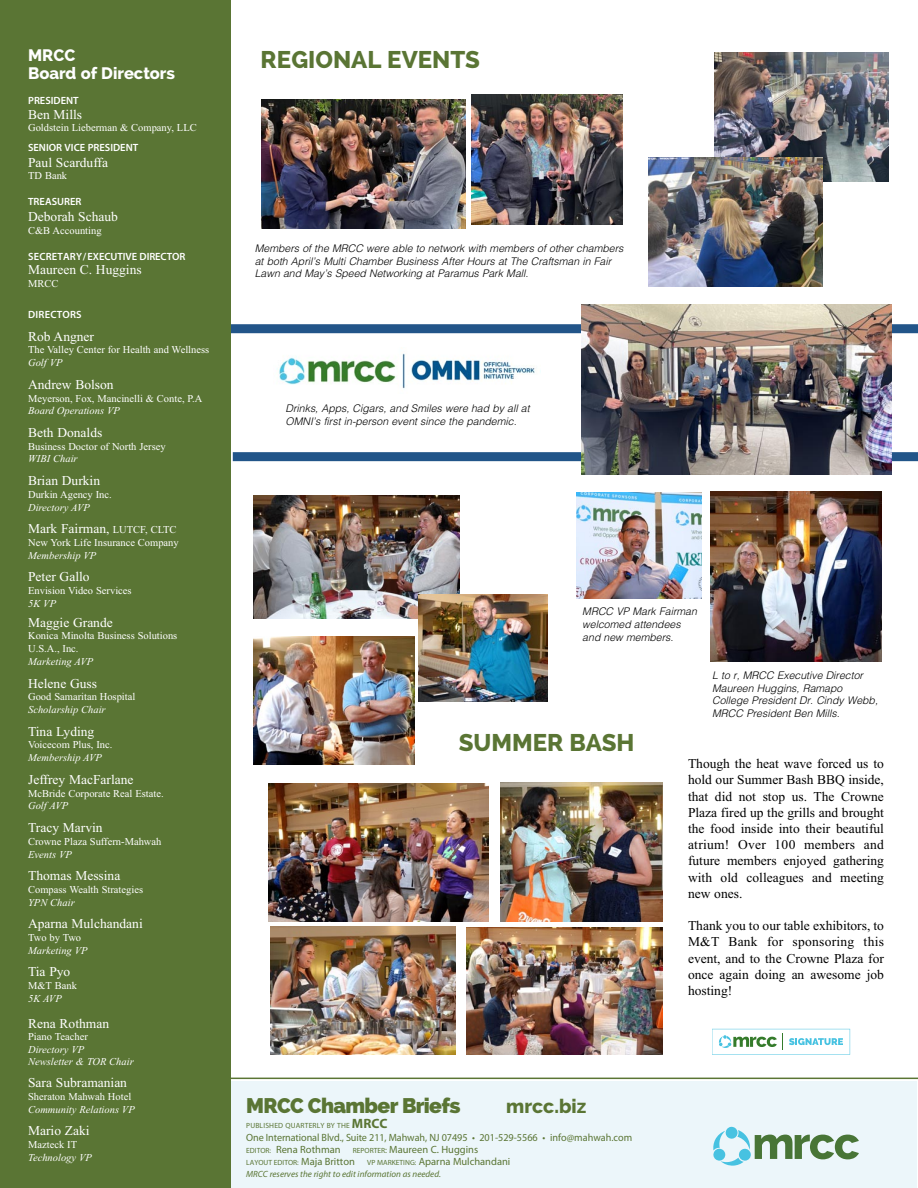
<style>
.page{position:relative;width:918px;height:1188px;background:#fff}
.page>*{position:absolute;margin:0;border:0;box-sizing:border-box;transform-origin:0 0}
.t1{font:800 24px "Raleway";color:#5a7534}
.t2{font:800 21px "Raleway";letter-spacing:-.03em;color:#5a7534}
.t3{font:800 19.5px "Raleway";color:#5a7534}
.t4{font:800 16.5px/17.5px "Raleway";color:#fff}
.t5{font:13.5px/16.2px "Times New Roman";color:#000;text-align:justify}
.t6{font:13.5px "Times New Roman";color:#fff}
.t7{font:10.5px/12.8px "Times New Roman";color:#fff}
.t8{font:italic 300 10.5px/12.6px "Helvetica";color:#000}
.t9{font:italic 10.5px/11.2px "Times New Roman";color:#fff}
.t10{font:10.5px/12px "Myriad Pro";color:#5a7534}
.t11{font:600 10.5px "Myriad Pro";color:#fff}
.t12{font:600 10.5px "Myriad Pro";letter-spacing:.02em;color:#fff}
.t13{font:10.5px "Helvetica";color:#5a7534}
.t14{font:italic 9px "Myriad Pro";color:#5a7534}
.t15{font:7.5px "Myriad Pro";letter-spacing:.025em;color:#5a7534}
.s1{font-size:10.5px}
.s2{font-weight:700;font-size:13.5px}
.s3{font-size:7.5px}
.s4{font-size:9px}
</style>
<div class="page">
<div style="left:228px;top:324px;width:690px;height:9px;background:#225589"></div>
<div style="left:233px;top:452px;width:685px;height:9px;background:#225589"></div>
<img style="left:253px;top:636px;width:162px;height:129px">
<div style="left:230px;top:1081px;width:687px;height:107px;background:#ecf6fa"></div>
<div style="left:0;top:0;width:230px;height:1188px;background:#5a7534"></div>
<img style="left:711px;top:492px;width:171px;height:170px">
<img style="left:270px;top:927px;width:185px;height:128px">
<svg style="left:713px;top:1127px;width:146px;height:39px"></svg>
<svg style="left:713px;top:1148px;width:13px;height:13px"></svg>
<div style="left:739px;top:1148px;width:12px;height:13px;background:#47c2e1;border-radius:6px"></div>
<hr style="left:230px;top:1078px;width:688px;height:1px;background:#5a7534">
<img style="left:262px;top:99px;width:204px;height:129px">
<img style="left:472px;top:95px;width:151px;height:129px">
<img style="left:581px;top:304px;width:310px;height:170px">
<img style="left:279px;top:353px;width:256px;height:36px">
<svg style="left:712px;top:1029px;width:138px;height:26px"></svg>
<img style="left:715px;top:52px;width:174px;height:130px">
<img style="left:648px;top:157px;width:174px;height:130px">
<img style="left:253px;top:495px;width:207px;height:124px">
<img style="left:419px;top:595px;width:128px;height:107px">
<img style="left:577px;top:493px;width:124px;height:106px">
<img style="left:269px;top:783px;width:220px;height:139px">
<img style="left:500px;top:783px;width:162px;height:139px">
<img style="left:467px;top:928px;width:195px;height:127px">
<h3 class="t4" style="left:28px;top:48px;width:148px">MRCC<br>Board of Directors</h3>
<p class="t11" style="left:28px;top:94px;width:52px">PRESIDENT</p>
<p class="t6" style="left:28px;top:109px;width:55px">Ben Mills</p>
<p class="t7" style="left:28px;top:122px;width:170px">Goldstein Lieberman &amp; Company, LLC</p>
<p class="t11" style="left:28px;top:141px;width:112px">SENIOR VICE PRESIDENT</p>
<p class="t6" style="left:28px;top:157px;width:81px">Paul Scarduffa</p>
<p class="t7" style="left:28px;top:171px;width:41px">TD Bank</p>
<p class="t11" style="left:28px;top:195px;width:55px">TREASURER</p>
<p class="t6" style="left:28px;top:211px;width:91px">Deborah Schaub</p>
<p class="t7" style="left:28px;top:225px;width:75px">C&amp;B Accounting</p>
<p class="t11" style="left:28px;top:250px;width:159px">SECRETARY/EXECUTIVE DIRECTOR</p>
<p class="t6" style="left:28px;top:265px;width:115px">Maureen C. Huggins</p>
<p class="t7" style="left:28px;top:278px;width:32px">MRCC</p>
<p class="t12" style="left:28px;top:308px;width:55px">DIRECTORS</p>
<p class="t6" style="left:28px;top:331px;width:67px">Rob Angner</p>
<p class="t7" style="left:28px;top:344px;width:183px">The Valley Center for Health and Wellness</p>
<p class="t9" style="left:28px;top:358px;width:36px">Golf VP</p>
<p class="t6" style="left:28px;top:379px;width:87px">Andrew Bolson</p>
<p class="t7" style="left:28px;top:393px;width:176px">Meyerson, Fox, Mancinelli &amp; Conte, P.A</p>
<p class="t9" style="left:28px;top:406px;width:93px">Board Operations VP</p>
<p class="t6" style="left:28px;top:428px;width:76px">Beth Donalds</p>
<p class="t7" style="left:28px;top:441px;width:139px">Business Doctor of North Jersey</p>
<p class="t9" style="left:28px;top:454px;width:51px">WIBI Chair</p>
<p class="t6" style="left:28px;top:476px;width:73px">Brian Durkin</p>
<p class="t7" style="left:28px;top:489px;width:85px">Durkin Agency Inc.</p>
<p class="t9" style="left:28px;top:503px;width:63px">Directory AVP</p>
<p class="t6" style="left:28px;top:524px;width:150px">Mark Fairman, <span class="s1">LUTCF, CLTC</span></p>
<p class="t7" style="left:28px;top:537px;width:152px">New York Life Insurance Company</p>
<p class="t9" style="left:28px;top:551px;width:70px">Membership VP</p>
<p class="t6" style="left:28px;top:572px;width:63px">Peter Gallo</p>
<p class="t7" style="left:28px;top:585px;width:105px">Envision Video Services</p>
<p class="t9" style="left:28px;top:599px;width:29px">5K VP</p>
<p class="t6" style="left:28px;top:617px;width:86px">Maggie Grande</p>
<p class="t7" style="left:28px;top:630px;width:151px">Konica Minolta Business Solutions<br>U.S.A., Inc.</p>
<p class="t9" style="left:28px;top:657px;width:67px">Marketing AVP</p>
<p class="t6" style="left:28px;top:678px;width:70px">Helene Guss</p>
<p class="t7" style="left:28px;top:691px;width:109px">Good Samaritan Hospital</p>
<p class="t9" style="left:28px;top:705px;width:79px">Scholarship Chair</p>
<p class="t6" style="left:28px;top:726px;width:68px">Tina Lyding</p>
<p class="t7" style="left:28px;top:740px;width:86px">Voicecom Plus, Inc.</p>
<p class="t9" style="left:28px;top:753px;width:75px">Membership AVP</p>
<p class="t6" style="left:28px;top:774px;width:107px">Jeffrey MacFarlane</p>
<p class="t7" style="left:28px;top:788px;width:137px">McBride Corporate Real Estate.</p>
<p class="t9" style="left:28px;top:801px;width:42px">Golf AVP</p>
<p class="t6" style="left:28px;top:823px;width:76px">Tracy Marvin</p>
<p class="t7" style="left:28px;top:836px;width:135px">Crowne Plaza Suffern-Mahwah</p>
<p class="t9" style="left:28px;top:849px;width:45px">Events VP</p>
<p class="t6" style="left:28px;top:871px;width:94px">Thomas Messina</p>
<p class="t7" style="left:28px;top:884px;width:116px">Compass Wealth Strategies</p>
<p class="t9" style="left:28px;top:898px;width:48px">YPN Chair</p>
<p class="t6" style="left:28px;top:919px;width:116px">Aparna Mulchandani</p>
<p class="t7" style="left:28px;top:932px;width:55px">Two by Two</p>
<p class="t9" style="left:28px;top:946px;width:61px">Marketing VP</p>
<p class="t6" style="left:28px;top:967px;width:44px">Tia Pyo</p>
<p class="t7" style="left:28px;top:980px;width:50px">M&amp;T Bank</p>
<p class="t9" style="left:28px;top:994px;width:35px">5K AVP</p>
<p class="t6" style="left:28px;top:1018px;width:82px">Rena Rothman</p>
<p class="t7" style="left:28px;top:1032px;width:61px">Piano Teacher</p>
<p class="t9" style="left:28px;top:1045px;width:107px">Directory VP<br>Newsletter &amp; TOR Chair</p>
<p class="t6" style="left:28px;top:1078px;width:100px">Sara Subramanian</p>
<p class="t7" style="left:28px;top:1091px;width:105px">Sheraton Mahwah Hotel</p>
<p class="t9" style="left:28px;top:1105px;width:108px">Community Relations VP</p>
<p class="t6" style="left:28px;top:1126px;width:63px">Mario Zaki</p>
<p class="t7" style="left:28px;top:1139px;width:50px">Mazteck IT</p>
<p class="t9" style="left:28px;top:1153px;width:65px">Technology VP</p>
<h1 class="t1" style="left:261px;top:50px;width:221px">REGIONAL EVENTS</h1>
<p class="t8" style="left:255px;top:243px;width:370px">Members of the MRCC were able to network with members of other chambers at both April’s Multi Chamber Business After Hours at The Craftsman in Fair<br>Lawn and May’s Speed Networking at Paramus Park Mall.</p>
<p class="t8" style="left:286px;top:403px;width:246px">Drinks, Apps, Cigars, and Smiles were had by all at<br>OMNI’s first in-person event since the pandemic.</p>
<p class="t8" style="left:582px;top:606px;width:116px">MRCC VP Mark Fairman welcomed attendees and new members.</p>
<h1 class="t1" style="left:459px;top:733px;width:177px">SUMMER BASH</h1>
<p class="t8" style="left:712px;top:670px;width:167px">L to r, MRCC Executive Director<br>Maureen Huggins, Ramapo<br>College President Dr. Cindy Webb,<br>MRCC President Ben Mills.</p>
<h2 class="t2" style="left:246px;top:1093px;width:216px">MRCC Chamber Briefs</h2>
<p class="t15" style="left:246px;top:1122px;width:143px">PUBLISHED QUARTERLY BY THE <span class="s2">MRCC</span></p>
<p class="t10" style="left:246px;top:1133px;width:387px">One International Blvd., Suite 211, Mahwah, NJ 07495 • 201-529-5566 • info@mahwah.com<br><span class="s3">EDITOR:</span> Rena Rothman <span class="s3">REPORTER</span><span class="s4">:</span> Maureen C. Huggins<br><span class="s3">LAYOUT EDITOR:</span> Maja Britton <span class="s3">VP MARKETING:</span> Aparna Mulchandani</p>
<p class="t14" style="left:246px;top:1171px;width:196px">MRCC reserves the right to edit information as needed.</p>
<h3 class="t3" style="left:506px;top:1099px;width:82px">mrcc.biz</h3>
<p class="t13" style="left:439px;top:1160px;width:41px">— 10 —</p>
<p class="t5" style="left:688px;top:757px;width:197px">Though the heat wave forced us to hold our Summer Bash BBQ inside, that did not stop us. The Crowne Plaza fired up the grills and brought the food inside into their beautiful atrium! Over 100 members and future members enjoyed gathering with old colleagues and meeting new ones.</p>
<p class="t5" style="left:688px;top:919px;width:197px">Thank you to our table exhibitors, to M&amp;T Bank for sponsoring this event, and to the Crowne Plaza for once again doing an awesome job hosting!</p>
</div>
